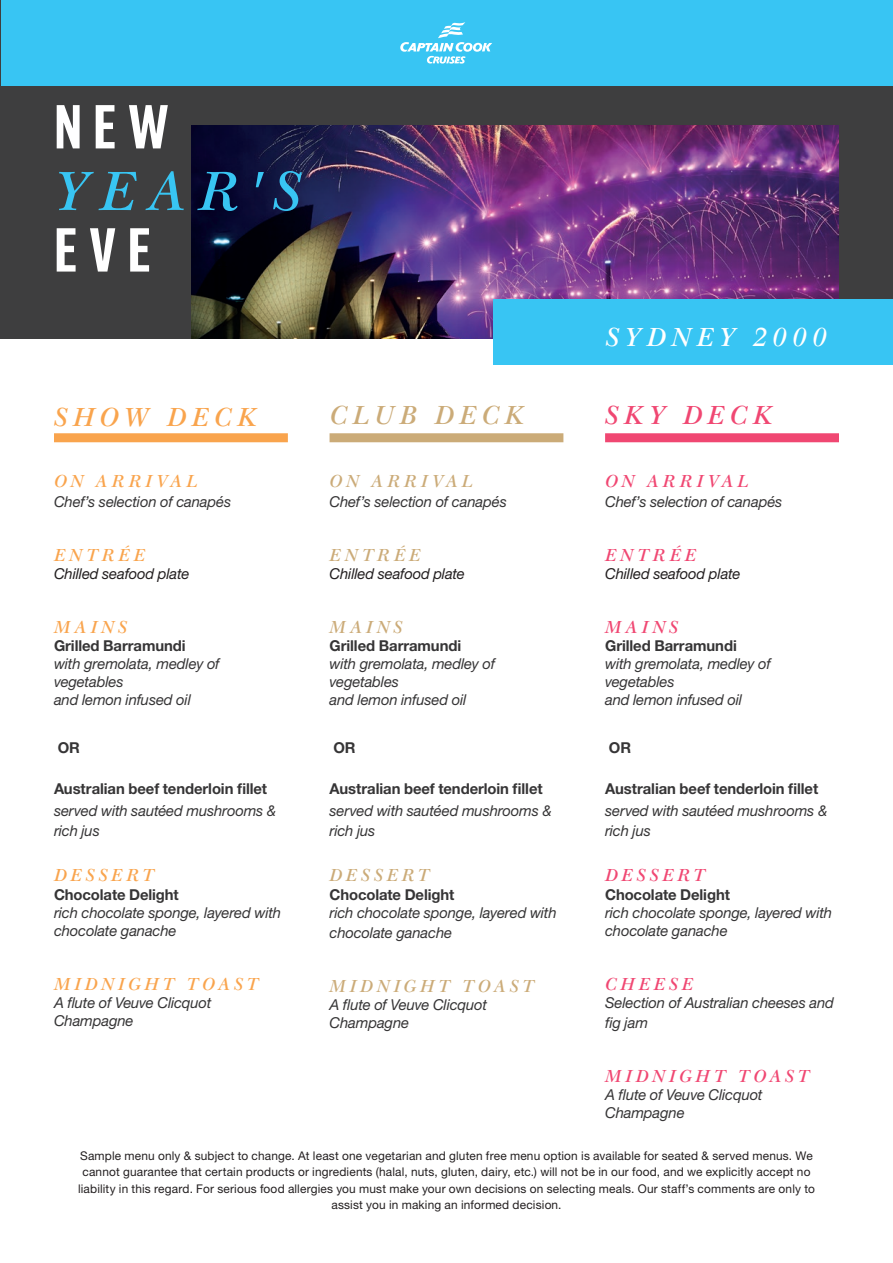
<style>
.page{position:relative;width:893px;height:1263px;background:#fff}
.page>*{position:absolute;margin:0;border:0;box-sizing:border-box;transform-origin:0 0}
.t1{font:500 57px "Balboa";letter-spacing:.21em;color:#fff}
.t2{font:italic 600 57px "New Baskerville FS";color:#38c5f3}
.t3{font:italic 600 27px "New Baskerville FS";letter-spacing:.205em;color:#fff}
.t4{font:italic 600 27px "New Baskerville FS";letter-spacing:.21em;color:#cbab78}
.t5{font:italic 600 27px "New Baskerville FS";letter-spacing:.195em;color:#f9a44d}
.t6{font:italic 600 27px "New Baskerville FS";letter-spacing:.21em;color:#f04772}
.t7{font:italic 600 18px "New Baskerville FS";letter-spacing:.215em;color:#f04772}
.t8{font:italic 600 18px "New Baskerville FS";letter-spacing:.215em;color:#cbab78}
.t9{font:italic 600 18px "New Baskerville FS";letter-spacing:.215em;color:#f9a44d}
.t10{font:italic 600 18px "New Baskerville FS";letter-spacing:.235em;color:#cbab78}
.t11{font:italic 600 18px "New Baskerville FS";letter-spacing:.235em;color:#f04772}
.t12{font:italic 600 18px "New Baskerville FS";letter-spacing:.235em;color:#f9a44d}
.t13{font:italic 15px/18px "Helvetica Neue LT Std";letter-spacing:-.01em;color:#363536}
.t14{font:700 15px "Helvetica Neue LT Std";letter-spacing:-.005em;color:#363536}
.t15{font:italic 15px "Helvetica Neue LT Std";letter-spacing:-.01em;color:#231f20}
.t16{font:12px/16.5px "Helvetica Neue LT Std";letter-spacing:.015em;color:#231f20;text-align:center}
</style>
<div class="page">
<div style="left:0;top:0;width:893px;height:338px;background:#3e3e3f"></div>
<img style="left:191px;top:125px;width:648px;height:213px">
<div style="left:1px;top:0;width:892px;height:85px;background:#38c5f3"></div>
<div style="left:493px;top:299px;width:400px;height:66px;background:#38c5f3"></div>
<svg style="left:400px;top:22px;width:92px;height:42px"></svg>
<div style="left:330px;top:433px;width:233px;height:9px;background:#cbab78"></div>
<div style="left:605px;top:433px;width:234px;height:9px;background:#f04772"></div>
<div style="left:54px;top:433px;width:234px;height:9px;background:#f9a44d"></div>
<h1 class="t1" style="left:54px;top:96px;width:116px">NEW</h1>
<h1 class="t2" style="left:54px;top:158px;width:249px">YEAR'S</h1>
<h1 class="t1" style="left:54px;top:219px;width:98px">EVE</h1>
<h2 class="t5" style="left:54px;top:401px;width:204px">SHOW DECK</h2>
<p class="t12" style="left:54px;top:471px;width:145px">ON ARRIVAL</p>
<p class="t13" style="left:54px;top:492px;width:179px">Chef’s selection of canapés</p>
<p class="t9" style="left:54px;top:544px;width:92px">ENTRÉE</p>
<p class="t15" style="left:54px;top:564px;width:137px">Chilled seafood plate</p>
<p class="t9" style="left:54px;top:616px;width:75px">MAINS</p>
<p class="t14" style="left:54px;top:636px;width:133px">Grilled Barramundi</p>
<p class="t13" style="left:54px;top:654px;width:167px">with gremolata, medley of vegetables<br>and lemon infused oil</p>
<p class="t14" style="left:58px;top:739px;width:24px">OR</p>
<p class="t14" style="left:54px;top:779px;width:215px">Australian beef tenderloin fillet</p>
<p class="t13" style="left:54px;top:801px;width:224px;line-height:19.5px">served with sautéed mushrooms &amp; rich jus</p>
<p class="t9" style="left:54px;top:864px;width:101px">DESSERT</p>
<p class="t14" style="left:54px;top:886px;width:126px">Chocolate Delight</p>
<p class="t13" style="left:54px;top:904px;width:229px">rich chocolate sponge, layered with chocolate ganache</p>
<p class="t9" style="left:54px;top:974px;width:206px">MIDNIGHT TOAST</p>
<p class="t13" style="left:54px;top:994px;width:159px">A flute of Veuve Clicquot<br>Champagne</p>
<h2 class="t4" style="left:330px;top:400px;width:196px">CLUB DECK</h2>
<p class="t10" style="left:330px;top:471px;width:145px">ON ARRIVAL</p>
<p class="t13" style="left:330px;top:492px;width:179px">Chef’s selection of canapés</p>
<p class="t8" style="left:330px;top:544px;width:92px">ENTRÉE</p>
<p class="t15" style="left:330px;top:564px;width:137px">Chilled seafood plate</p>
<p class="t8" style="left:330px;top:616px;width:75px">MAINS</p>
<p class="t14" style="left:330px;top:636px;width:133px">Grilled Barramundi</p>
<p class="t13" style="left:330px;top:654px;width:167px">with gremolata, medley of vegetables<br>and lemon infused oil</p>
<p class="t14" style="left:333px;top:739px;width:24px">OR</p>
<p class="t14" style="left:330px;top:779px;width:215px">Australian beef tenderloin fillet</p>
<p class="t13" style="left:330px;top:801px;width:224px;line-height:19.5px">served with sautéed mushrooms &amp; rich jus</p>
<p class="t8" style="left:330px;top:864px;width:101px">DESSERT</p>
<p class="t14" style="left:330px;top:886px;width:126px">Chocolate Delight</p>
<p class="t13" style="left:330px;top:903px;width:229px;line-height:19.5px">rich chocolate sponge, layered with chocolate ganache</p>
<p class="t8" style="left:330px;top:975px;width:206px">MIDNIGHT TOAST</p>
<p class="t13" style="left:330px;top:995px;width:159px">A flute of Veuve Clicquot<br>Champagne</p>
<h2 class="t3" style="left:606px;top:322px;width:222px">SYDNEY 2000</h2>
<h2 class="t6" style="left:605px;top:400px;width:169px">SKY DECK</h2>
<p class="t11" style="left:605px;top:471px;width:145px">ON ARRIVAL</p>
<p class="t13" style="left:605px;top:492px;width:179px">Chef’s selection of canapés</p>
<p class="t7" style="left:605px;top:544px;width:92px">ENTRÉE</p>
<p class="t15" style="left:605px;top:564px;width:137px">Chilled seafood plate</p>
<p class="t7" style="left:605px;top:616px;width:75px">MAINS</p>
<p class="t14" style="left:605px;top:636px;width:133px">Grilled Barramundi</p>
<p class="t13" style="left:605px;top:654px;width:167px">with gremolata, medley of vegetables<br>and lemon infused oil</p>
<p class="t14" style="left:609px;top:739px;width:24px">OR</p>
<p class="t14" style="left:605px;top:779px;width:215px">Australian beef tenderloin fillet</p>
<p class="t13" style="left:605px;top:801px;width:224px;line-height:19.5px">served with sautéed mushrooms &amp; rich jus</p>
<p class="t7" style="left:605px;top:864px;width:101px">DESSERT</p>
<p class="t14" style="left:605px;top:886px;width:126px">Chocolate Delight</p>
<p class="t13" style="left:605px;top:904px;width:229px">rich chocolate sponge, layered with chocolate ganache</p>
<p class="t7" style="left:605px;top:974px;width:89px">CHEESE</p>
<p class="t13" style="left:605px;top:993px;width:230px;line-height:19.5px">Selection of Australian cheeses and fig jam</p>
<p class="t7" style="left:605px;top:1065px;width:206px">MIDNIGHT TOAST</p>
<p class="t13" style="left:605px;top:1085px;width:159px">A flute of Veuve Clicquot<br>Champagne</p>
<p class="t16" style="left:78px;top:1147px;width:738px">Sample menu only &amp; subject to change. At least one vegetarian and gluten free menu option is available for seated &amp; served menus. We cannot guarantee that certain products or ingredients (halal, nuts, gluten, dairy, etc.) will not be in our food, and we explicitly accept no liability in this regard. For serious food allergies you must make your own decisions on selecting meals. Our staff’s comments are only to assist you in making an informed decision.</p>
</div>
